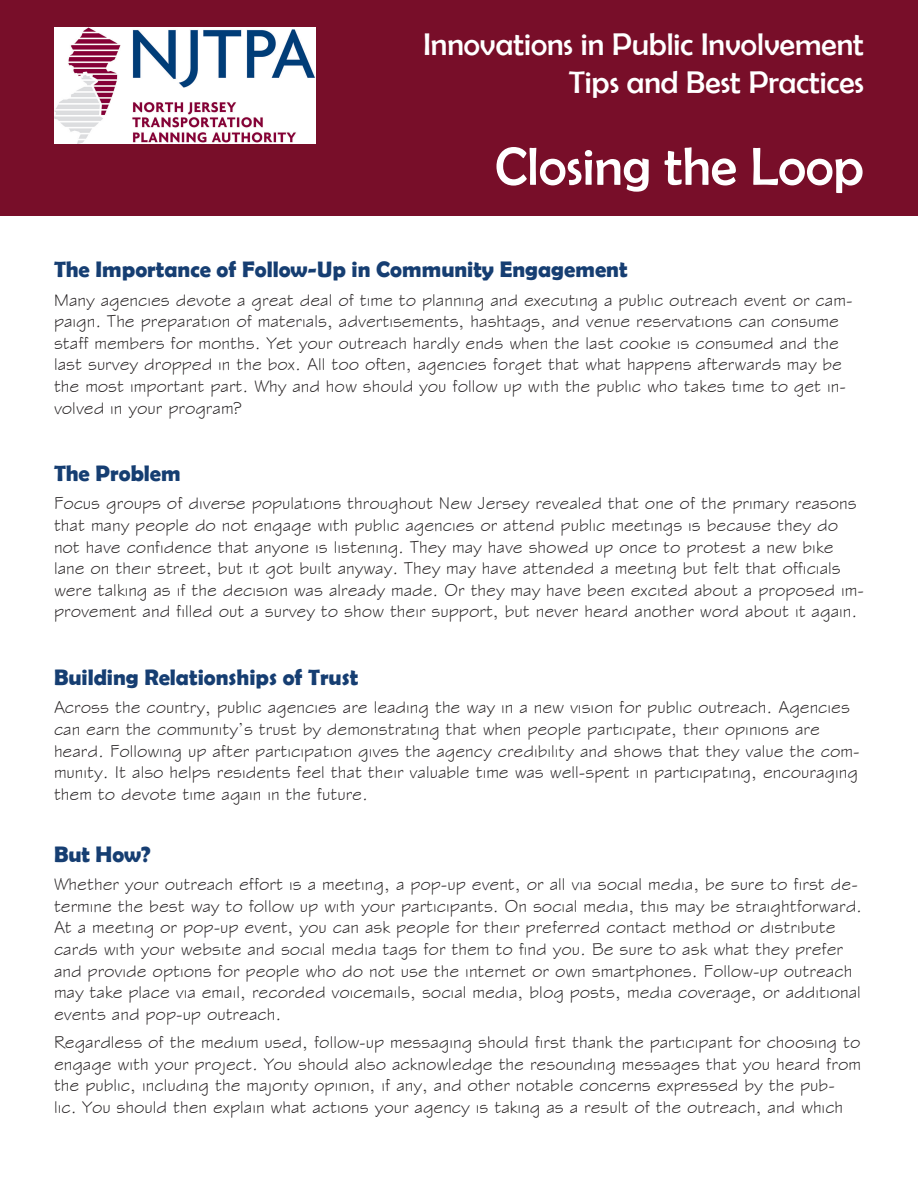
<style>
.page{position:relative;width:918px;height:1188px;background:#fff}
.page>*{position:absolute;margin:0;border:0;box-sizing:border-box;transform-origin:0 0}
.t1{font:54px "Berlin Sans FB";color:#fff}
.t2{font:31.5px "Berlin Sans FB";color:#fff}
.t3{font:700 22.5px "Berlin Sans FB Demi";color:#163e72}
.t4{font:18px/21.6px "Stylus BT";color:#231f20}
</style>
<div class="page">
<div style="left:0;top:0;width:918px;height:215px;background:#780e29"></div>
<img style="left:54px;top:27px;width:262px;height:117px">
<p class="t2" style="left:423px;top:27px;width:442px">Innovations in Public Involvement</p>
<p class="t2" style="left:569px;top:65px;width:297px">Tips and Best Practices</p>
<p class="t1" style="left:495px;top:136px;width:370px">Closing the Loop</p>
<p class="t3" style="left:54px;top:257px;width:575px">The Importance of Follow-Up in Community Engagement</p>
<p class="t4" style="left:54px;top:289px;width:800px">Many agencies devote a great deal of time to planning and executing a public outreach event or cam&shy;paign. The preparation of materials, advertisements, hashtags, and venue reservations can consume staff members for months. Yet your outreach hardly ends when the last cookie is consumed and the last survey dropped in the box. All too often, agencies forget that what happens afterwards may be the most important part. Why and how should you follow up with the public who takes time to get in&shy;volved in your program?</p>
<p class="t3" style="left:54px;top:460px;width:128px">The Problem</p>
<p class="t4" style="left:54px;top:493px;width:811px">Focus groups of diverse populations throughout New Jersey revealed that one of the primary reasons that many people do not engage with public agencies or attend public meetings is because they do not have confidence that anyone is listening. They may have showed up once to protest a new bike lane on their street, but it got built anyway. They may have attended a meeting but felt that officials were talking as if the decision was already made. Or they may have been excited about a proposed im&shy;provement and filled out a survey to show their support, but never heard another word about it again.</p>
<p class="t3" style="left:54px;top:664px;width:306px">Building Relationships of Trust</p>
<p class="t4" style="left:54px;top:697px;width:807px">Across the country, public agencies are leading the way in a new vision for public outreach. Agencies can earn the community’s trust by demonstrating that when people participate, their opinions are heard. Following up after participation gives the agency credibility and shows that they value the com&shy;munity. It also helps residents feel that their valuable time was well-spent in participating, encouraging them to devote time again in the future.</p>
<p class="t3" style="left:54px;top:841px;width:98px">But How?</p>
<p class="t4" style="left:54px;top:873px;width:810px">Whether your outreach effort is a meeting, a pop-up event, or all via social media, be sure to first de&shy;termine the best way to follow up with your participants. On social media, this may be straightforward.<br>At a meeting or pop-up event, you can ask people for their preferred contact method or distribute cards with your website and social media tags for them to find you. Be sure to ask what they prefer and provide options for people who do not use the internet or own smartphones. Follow-up outreach may take place via email, recorded voicemails, social media, blog posts, media coverage, or additional events and pop-up outreach.</p>
<p class="t4" style="left:54px;top:1031px;width:808px">Regardless of the medium used, follow-up messaging should first thank the participant for choosing to engage with your project. You should also acknowledge the resounding messages that you heard from the public, including the majority opinion, if any, and other notable concerns expressed by the pub&shy;lic. You should then explain what actions your agency is taking as a result of the outreach, and which</p>
</div>
